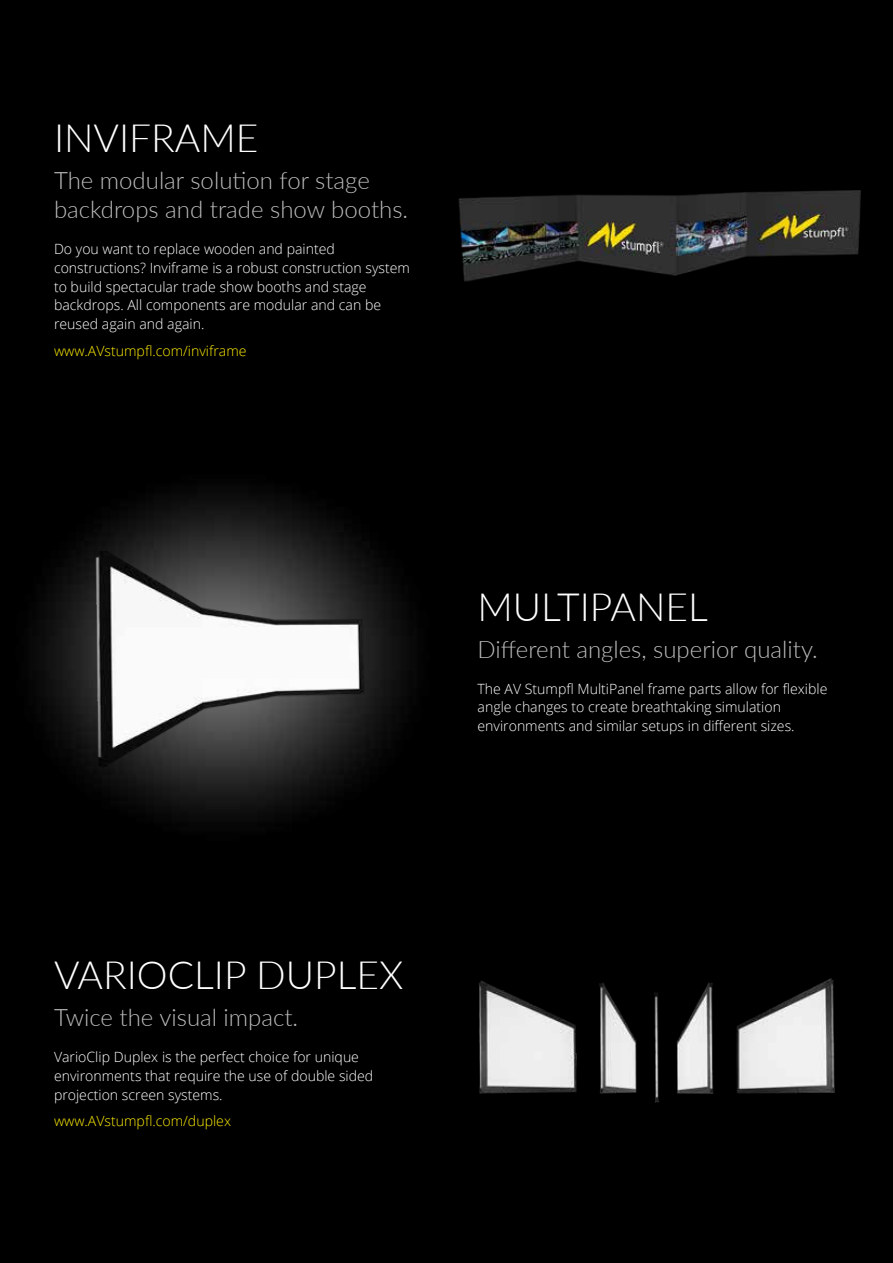
<style>
.page{position:relative;width:893px;height:1263px;background:#000}
.page>*{position:absolute;margin:0;border:0;box-sizing:border-box;transform-origin:0 0}
.t1{font:300 39px "Lato";color:#fff}
.t2{font:300 24px/28.8px "Lato";color:#bcbcbc}
.t3{font:300 14.1px/18.8px "Open Sans";color:#fff}
.t4{font:300 14.1px "Open Sans";color:#fe0}
</style>
<div class="page">
<img style="left:36px;top:493px;width:373px;height:327px">
<img style="left:458px;top:190px;width:403px;height:92px">
<img style="left:38px;top:551px;width:363px;height:218px">
<img style="left:479px;top:978px;width:356px;height:125px">
<h1 class="t1" style="left:54px;top:116px;width:206px">INVIFRAME</h1>
<h2 class="t2" style="left:54px;top:166px;width:356px">The modular solution for stage backdrops and trade show booths.</h2>
<p class="t3" style="left:54px;top:239px;width:358px">Do you want to replace wooden and painted constructions? Inviframe is a robust construction system to build spectacular trade show booths and stage backdrops. All components are modular and can be reused again and again.</p>
<p class="t4" style="left:54px;top:341px;width:194px">www.AVstumpfl.com/inviframe</p>
<h1 class="t1" style="left:477px;top:584px;width:232px">MULTIPANEL</h1>
<h2 class="t2" style="left:477px;top:634px;width:342px">Different angles, superior quality.</h2>
<p class="t3" style="left:477px;top:679px;width:351px">The AV Stumpfl MultiPanel frame parts allow for flexible angle changes to create breathtaking simulation environments and similar setups in different sizes.</p>
<h1 class="t1" style="left:54px;top:953px;width:351px">VARIOCLIP DUPLEX</h1>
<h2 class="t2" style="left:54px;top:1002px;width:246px">Twice the visual impact.</h2>
<p class="t3" style="left:54px;top:1047px;width:321px">VarioClip Duplex is the perfect choice for unique environments that require the use of double sided projection screen systems.</p>
<p class="t4" style="left:54px;top:1111px;width:179px">www.AVstumpfl.com/duplex</p>
</div>
